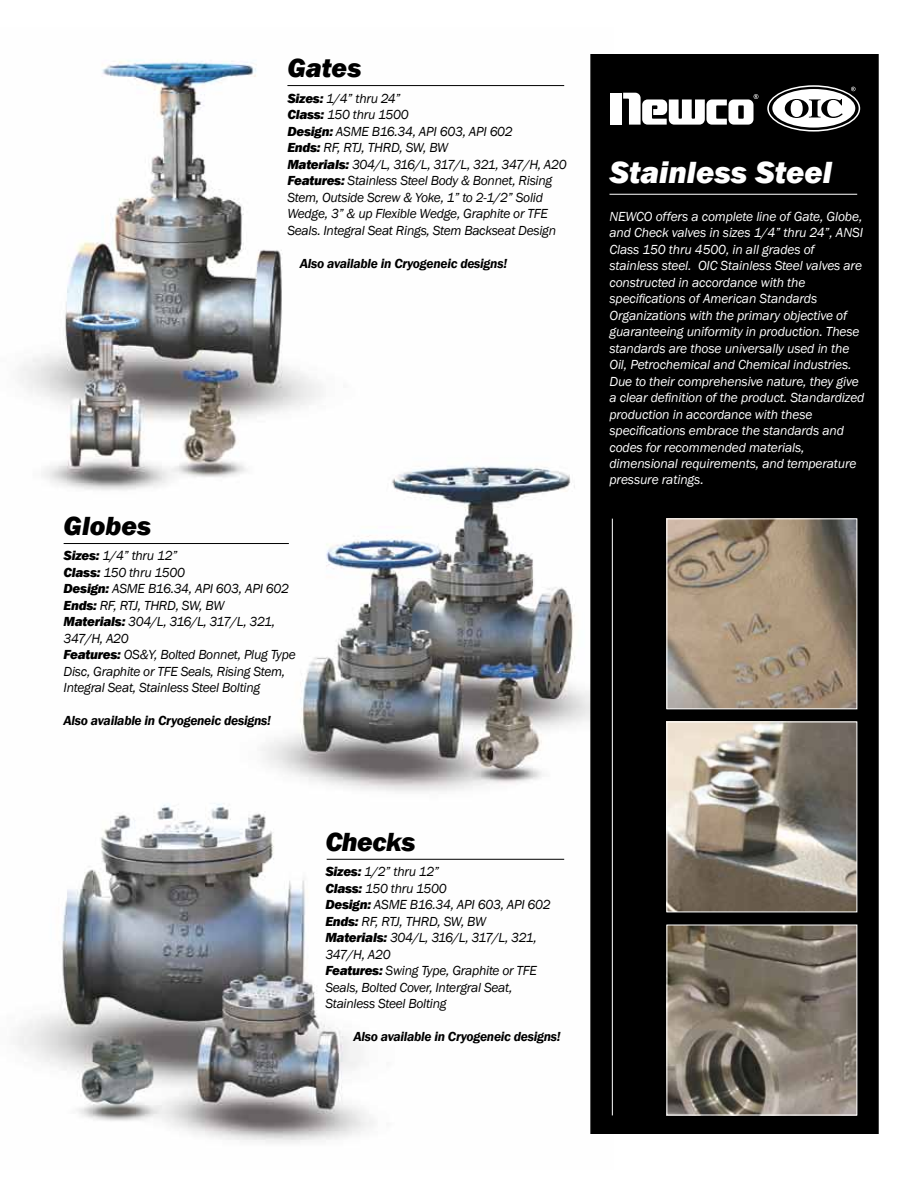
<style>
.page{position:relative;width:918px;height:1188px;background:#fff}
.page>*{position:absolute;margin:0;border:0;box-sizing:border-box;transform-origin:0 0}
.t1{font:italic 800 31.5px "Franklin Gothic";color:#fff}
.t2{font:italic 800 27px "Franklin Gothic";color:#000}
.t3{font:italic 13.5px/16.5px "Franklin Gothic";letter-spacing:-.02em;color:#000}
.t4{font:italic 13.5px/16.5px "Franklin Gothic";letter-spacing:-.01em;color:#fff}
.t5{font:italic 600 13.5px "Franklin Gothic";letter-spacing:-.02em;color:#000}
.s1{font-weight:800}
</style>
<div class="page">
<img style="left:17px;top:60px;width:573px;height:1083px">
<div style="left:590px;top:54px;width:289px;height:1080px;background:#000;border:2px solid #000"></div>
<img style="left:668px;top:520px;width:187px;height:187px">
<div style="left:666px;top:518px;width:191px;height:191px;border:1px solid #fff"></div>
<img style="left:668px;top:724px;width:187px;height:186px">
<div style="left:666px;top:722px;width:191px;height:190px;border:1px solid #fff"></div>
<img style="left:668px;top:927px;width:187px;height:186px">
<div style="left:666px;top:925px;width:191px;height:190px;border:1px solid #fff"></div>
<hr style="left:609px;top:194px;width:248px;height:1px;background:#fff">
<hr style="left:612px;top:519px;width:1px;height:596px;background:#fff">
<svg style="left:767px;top:85px;width:93px;height:47px"></svg>
<hr style="left:64px;top:543px;width:225px;height:1px;background:#000">
<hr style="left:287px;top:85px;width:277px;height:1px;background:#000">
<hr style="left:327px;top:859px;width:237px;height:1px;background:#000">
<div style="left:610px;top:93px;width:12px;height:32px;background:#fff"></div>
<svg style="left:623px;top:93px;width:135px;height:32px"></svg>
<h2 class="t2" style="left:287px;top:50px;width:76px">Gates</h2>
<p class="t3" style="left:287px;top:90px;width:281px"><span class="s1">Sizes:</span> 1/4” thru 24”<br><span class="s1">Class:</span> 150 thru 1500<br><span class="s1">Design:</span> ASME B16.34, API 603, API 602<br><span class="s1">Ends:</span> RF, RTJ, THRD, SW, BW<br><span class="s1">Materials:</span> 304/L, 316/L, 317/L, 321, 347/H, A20<br><span class="s1">Features:</span> Stainless Steel Body &amp; Bonnet, Rising Stem, Outside Screw &amp; Yoke, 1” to 2-1/2” Solid Wedge, 3” &amp; up Flexible Wedge, Graphite or TFE Seals. Integral Seat Rings, Stem Backseat Design</p>
<p class="t5" style="left:300px;top:254px;width:209px">Also available in Cryogeneic designs!</p>
<h2 class="t2" style="left:64px;top:508px;width:89px">Globes</h2>
<p class="t3" style="left:64px;top:548px;width:234px"><span class="s1">Sizes:</span> 1/4” thru 12”<br><span class="s1">Class:</span> 150 thru 1500<br><span class="s1">Design:</span> ASME B16.34, API 603, API 602<br><span class="s1">Ends:</span> RF, RTJ, THRD, SW, BW<br><span class="s1">Materials:</span> 304/L, 316/L, 317/L, 321,<br>347/H, A20<br><span class="s1">Features:</span> OS&amp;Y, Bolted Bonnet, Plug Type<br>Disc, Graphite or TFE Seals, Rising Stem,<br>Integral Seat, Stainless Steel Bolting</p>
<p class="t5" style="left:64px;top:712px;width:209px">Also available in Cryogeneic designs!</p>
<h2 class="t2" style="left:325px;top:824px;width:92px">Checks</h2>
<p class="t3" style="left:325px;top:864px;width:227px"><span class="s1">Sizes:</span> 1/2” thru 12”<br><span class="s1">Class:</span> 150 thru 1500<br><span class="s1">Design:</span> ASME B16.34, API 603, API 602<br><span class="s1">Ends:</span> RF, RTJ, THRD, SW, BW<br><span class="s1">Materials:</span> 304/L, 316/L, 317/L, 321,<br>347/H, A20<br><span class="s1">Features:</span> Swing Type, Graphite or TFE<br>Seals, Bolted Cover, Intergral Seat,<br>Stainless Steel Bolting</p>
<p class="t5" style="left:353px;top:1028px;width:209px">Also available in Cryogeneic designs!</p>
<h1 class="t1" style="left:609px;top:152px;width:225px">Stainless Steel</h1>
<p class="t4" style="left:609px;top:208px;width:257px">NEWCO offers a complete line of Gate, Globe, and Check valves in sizes 1/4” thru 24”, ANSI Class 150 thru 4500, in all grades of stainless steel. OIC Stainless Steel valves are constructed in accordance with the specifications of American Standards Organizations with the primary objective of guaranteeing uniformity in production. These standards are those universally used in the Oil, Petrochemical and Chemical industries.<br>Due to their comprehensive nature, they give a clear definition of the product. Standardized production in accordance with these specifications embrace the standards and codes for recommended materials, dimensional requirements, and temperature pressure ratings.</p>
</div>
